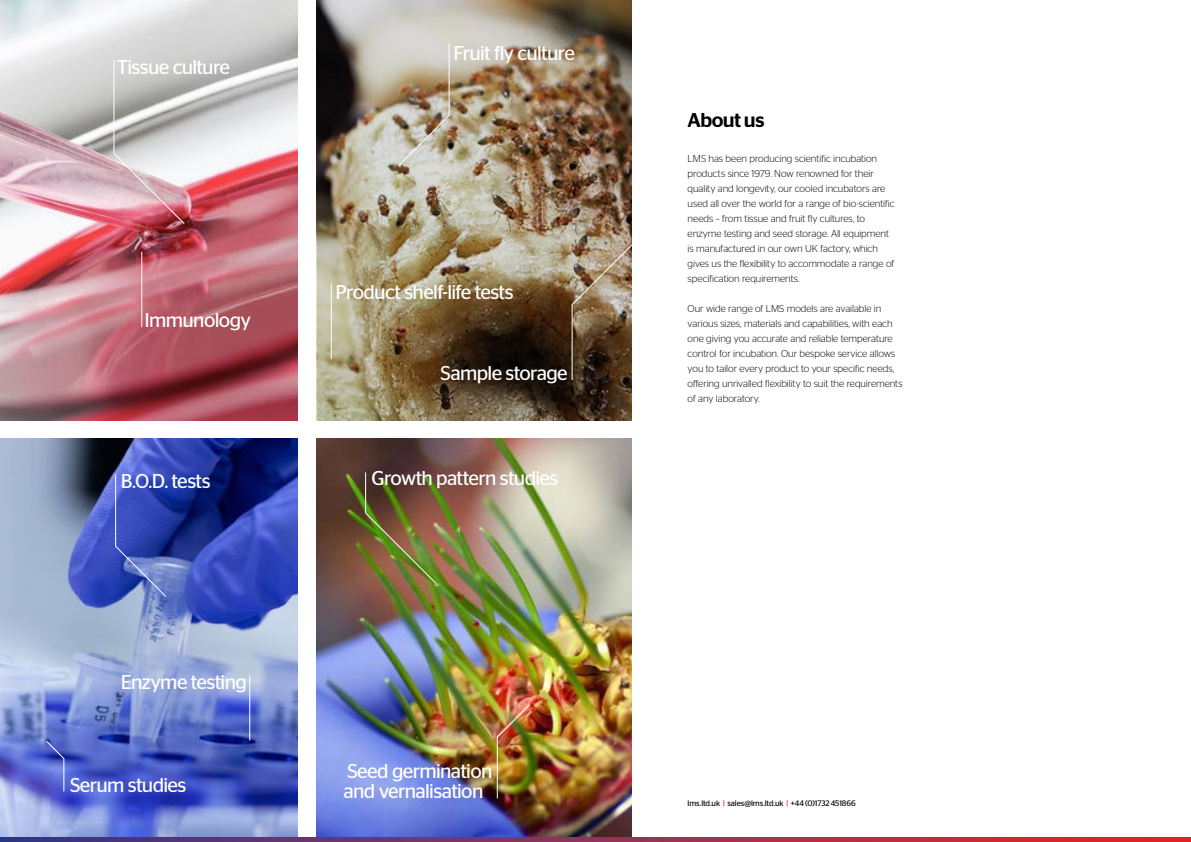
<style>
.page{position:relative;width:1191px;height:842px;background:#fff}
.page>*{position:absolute;margin:0;border:0;box-sizing:border-box;transform-origin:0 0}
.t1{font:20px/20px "Stag Sans";letter-spacing:-.035em;color:#fff}
.t2{font:500 20px "Stag Sans";letter-spacing:-.03em;color:#000}
.t3{font:300 10px/15px "Stag Sans";letter-spacing:-.005em;color:#000}
.t4{font:8px "Stag Sans";letter-spacing:-.015em;color:#000}
.s1{color:#e11f1c}
</style>
<div class="page">
<img style="left:0;top:438px;width:298px;height:400px">
<img style="left:317px;top:0;width:314px;height:421px">
<img style="left:0;top:0;width:298px;height:421px">
<img style="left:316px;top:438px;width:315px;height:400px">
<svg style="left:0;top:838px;width:1191px;height:4px;background:#8e3156"></svg>
<svg style="left:113px;top:58px;width:73px;height:167px;background:#cbb8bb"></svg>
<img style="left:364px;top:471px;width:73px;height:114px">
<hr style="left:141px;top:252px;width:1px;height:75px;background:#fff">
<hr style="left:331px;top:283px;width:1px;height:76px;background:#fff">
<hr style="left:249px;top:675px;width:1px;height:65px;background:#fff">
<img style="left:571px;top:240px;width:61px;height:141px">
<img style="left:496px;top:703px;width:35px;height:96px">
<svg style="left:45px;top:740px;width:20px;height:52px"></svg>
<img style="left:397px;top:43px;width:53px;height:124px">
<svg style="left:115px;top:474px;width:52px;height:124px;background:#4258b8"></svg>
<h1 class="t1" style="left:117px;top:57px;width:115px">Tissue culture</h1>
<h1 class="t1" style="left:145px;top:310px;width:108px">Immunology</h1>
<h1 class="t1" style="left:121px;top:471px;width:91px">B.O.D. tests</h1>
<h1 class="t1" style="left:121px;top:671px;width:128px">Enzyme testing</h1>
<h1 class="t1" style="left:70px;top:774px;width:118px">Serum studies</h1>
<h1 class="t1" style="left:453px;top:43px;width:123px">Fruit fly culture</h1>
<h1 class="t1" style="left:335px;top:282px;width:180px">Product shelf-life tests</h1>
<h1 class="t1" style="left:440px;top:363px;width:129px">Sample storage</h1>
<h1 class="t1" style="left:371px;top:468px;width:188px">Growth pattern studies</h1>
<h1 class="t1" style="left:343px;top:761px;width:150px">Seed germination and vernalisation</h1>
<h1 class="t2" style="left:687px;top:109px;width:78px">About us</h1>
<p class="t3" style="left:687px;top:151px;width:208px">LMS has been producing scientific incubation products since 1979. Now renowned for their quality and longevity, our cooled incubators are used all over the world for a range of bio-scientific needs – from tissue and fruit fly cultures, to enzyme testing and seed storage. All equipment is manufactured in our own UK factory, which gives us the flexibility to accommodate a range of specification requirements.</p>
<p class="t3" style="left:687px;top:301px;width:216px">Our wide range of LMS models are available in various sizes, materials and capabilities, with each one giving you accurate and reliable temperature control for incubation. Our bespoke service allows you to tailor every product to your specific needs, offering unrivalled flexibility to suit the requirements of any laboratory.</p>
<p class="t4" style="left:687px;top:799px;width:170px">lms.ltd.uk <span class="s1">|</span> sales@lms.ltd.uk <span class="s1">|</span> +44 (0)1732 451866</p>
</div>
